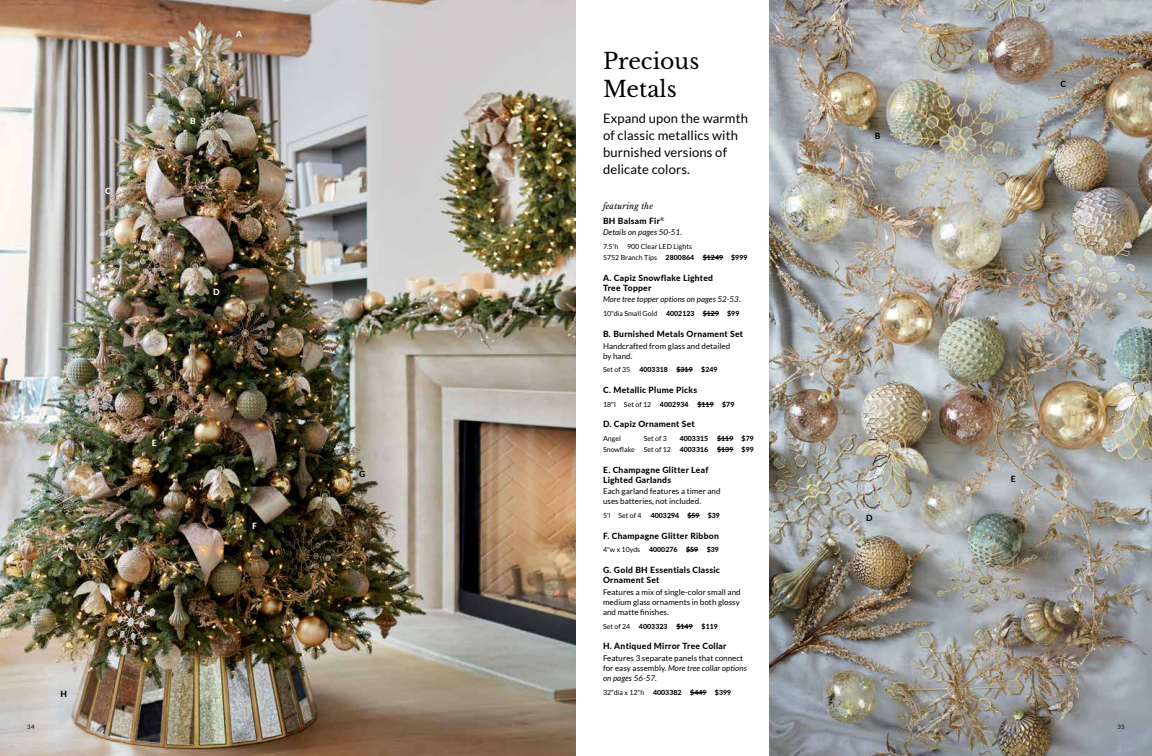
<style>
.page{position:relative;width:1152px;height:756px;background:#fff}
.page>*{position:absolute;margin:0;border:0;box-sizing:border-box;transform-origin:0 0}
.t1{font:22px/28px "Libre Baskerville";color:#000}
.t2{font:13px/17px "Lato";letter-spacing:.01em;color:#000}
.t3{font:800 8.5px/10px "Lato";letter-spacing:.035em;color:#000}
.t4{font:800 8.5px "Lato";color:#fff}
.t5{font:8px/10px "Lato";letter-spacing:.005em;color:#000}
.t6{font:italic 8px "Lato";letter-spacing:.01em;color:#000}
.t7{font:italic 8px "Libre Baskerville";letter-spacing:.025em;color:#000}
.t8{font:7px/10.7px "Lato";letter-spacing:.005em;color:#000}
.t9{font:800 7px "Lato";letter-spacing:.005em;color:#000}
.t10{font:6px "Lato";color:#000}
.s1{font-weight:800}
.s2{font-weight:400}
.s3{font-style:italic}
</style>
<div class="page">
<img style="left:0;top:0;width:576px;height:756px">
<img style="left:769px;top:0;width:383px;height:756px">
<svg style="left:703px;top:257px;width:20px;height:1px"></svg>
<svg style="left:703px;top:313px;width:16px;height:1px"></svg>
<svg style="left:676px;top:370px;width:17px;height:1px"></svg>
<svg style="left:690px;top:692px;width:17px;height:1px"></svg>
<svg style="left:697px;top:404px;width:17px;height:1px"></svg>
<svg style="left:687px;top:515px;width:13px;height:1px"></svg>
<svg style="left:686px;top:550px;width:12px;height:1px"></svg>
<svg style="left:717px;top:438px;width:16px;height:1px"></svg>
<svg style="left:717px;top:449px;width:16px;height:1px"></svg>
<svg style="left:676px;top:626px;width:17px;height:1px"></svg>
<p class="t4" style="left:105px;top:185px;width:7px">C</p>
<p class="t4" style="left:190px;top:115px;width:7px">B</p>
<p class="t4" style="left:236px;top:27px;width:7px">A</p>
<p class="t4" style="left:213px;top:286px;width:8px">D</p>
<p class="t4" style="left:152px;top:437px;width:6px">E</p>
<p class="t4" style="left:252px;top:519px;width:6px">F</p>
<p class="t3" style="left:60px;top:688px;width:8px">H</p>
<p class="t3" style="left:359px;top:469px;width:8px">G</p>
<h1 class="t1" style="left:603px;top:48px;width:98px">Precious<br>Metals</h1>
<h2 class="t2" style="left:603px;top:110px;width:146px">Expand upon the warmth of classic metallics with burnished versions of delicate colors.</h2>
<p class="t7" style="left:603px;top:201px;width:52px">featuring the</p>
<p class="t3" style="left:603px;top:215px;width:63px">BH Balsam Fir<sup>®</sup></p>
<p class="t6" style="left:603px;top:228px;width:81px">Details on pages 50-51.</p>
<p class="t8" style="left:603px;top:241px;width:17px">7.5'h</p>
<p class="t8" style="left:603px;top:241px;width:146px;text-indent:24px">900 Clear LED Lights<br>5752 Branch Tips <span class="s1">2800864 $1249 $999</span></p>
<p class="t3" style="left:603px;top:272px;width:112px">A. Capiz Snowflake Lighted<br>Tree Topper</p>
<p class="t6" style="left:603px;top:295px;width:139px">More tree topper options on pages 52-53.</p>
<p class="t8" style="left:603px;top:308px;width:138px">10"dia Small Gold <span class="s1">4002123 $129 $99</span></p>
<p class="t3" style="left:603px;top:328px;width:142px">B. Burnished Metals Ornament Set</p>
<p class="t5" style="left:603px;top:341px;width:129px">Handcrafted from glass and detailed by hand.</p>
<p class="t8" style="left:603px;top:364px;width:29px">Set of 35</p>
<p class="t9" style="left:639px;top:364px;width:80px">4003318 $319 $249</p>
<p class="t3" style="left:603px;top:385px;width:96px">C. Metallic Plume Picks</p>
<p class="t8" style="left:603px;top:399px;width:87px">18"l Set of 12 <span class="s1">4002934</span></p>
<p class="t9" style="left:697px;top:399px;width:38px">$119 $79</p>
<p class="t3" style="left:603px;top:419px;width:93px">D. Capiz Ornament Set</p>
<p class="t8" style="left:603px;top:433px;width:19px">Angel</p>
<p class="t8" style="left:644px;top:433px;width:25px">Set of 3</p>
<p class="t9" style="left:680px;top:433px;width:30px">4003315</p>
<p class="t9" style="left:717px;top:433px;width:38px">$119 $79</p>
<p class="t8" style="left:603px;top:444px;width:107px">Snowflake Set of 12 <span class="s1">4003316</span></p>
<p class="t9" style="left:717px;top:444px;width:38px">$139 $99</p>
<p class="t3" style="left:603px;top:464px;width:107px">E. Champagne Glitter Leaf<br>Lighted Garlands</p>
<p class="t5" style="left:603px;top:486px;width:119px">Each garland features a timer and uses batteries, not included.</p>
<p class="t8" style="left:603px;top:510px;width:40px">5'l Set of 4</p>
<p class="t9" style="left:651px;top:510px;width:71px">4003294 $59 $39</p>
<p class="t3" style="left:603px;top:530px;width:117px">F. Champagne Glitter Ribbon</p>
<p class="t9" style="left:603px;top:545px;width:117px"><span class="s2">4"w x 10yds</span> 4000276 $59 $39</p>
<p class="t3" style="left:603px;top:565px;width:119px">G. Gold BH Essentials Classic<br>Ornament Set</p>
<p class="t5" style="left:603px;top:587px;width:139px;text-align:justify">Features a mix of single-color small and medium glass ornaments in both glossy and matte finishes.</p>
<p class="t8" style="left:603px;top:621px;width:66px">Set of 24 <span class="s1">4003323</span></p>
<p class="t9" style="left:676px;top:621px;width:18px">$149</p>
<p class="t9" style="left:702px;top:621px;width:18px">$119</p>
<p class="t3" style="left:603px;top:641px;width:125px">H. Antiqued Mirror Tree Collar</p>
<p class="t5" style="left:603px;top:653px;width:145px">Features 3 separate panels that connect for easy assembly. <span class="s3">More tree collar options on pages 56-57.</span></p>
<p class="t8" style="left:603px;top:687px;width:43px">32"dia x 12"h</p>
<p class="t9" style="left:653px;top:687px;width:80px">4003382 $449 $399</p>
<p class="t3" style="left:875px;top:131px;width:7px">B</p>
<p class="t3" style="left:866px;top:513px;width:8px">D</p>
<p class="t3" style="left:1061px;top:78px;width:7px">C</p>
<p class="t3" style="left:1011px;top:474px;width:6px">E</p>
<p class="t10" style="left:27px;top:723px;width:9px">34</p>
<p class="t10" style="left:1117px;top:723px;width:9px">35</p>
</div>
